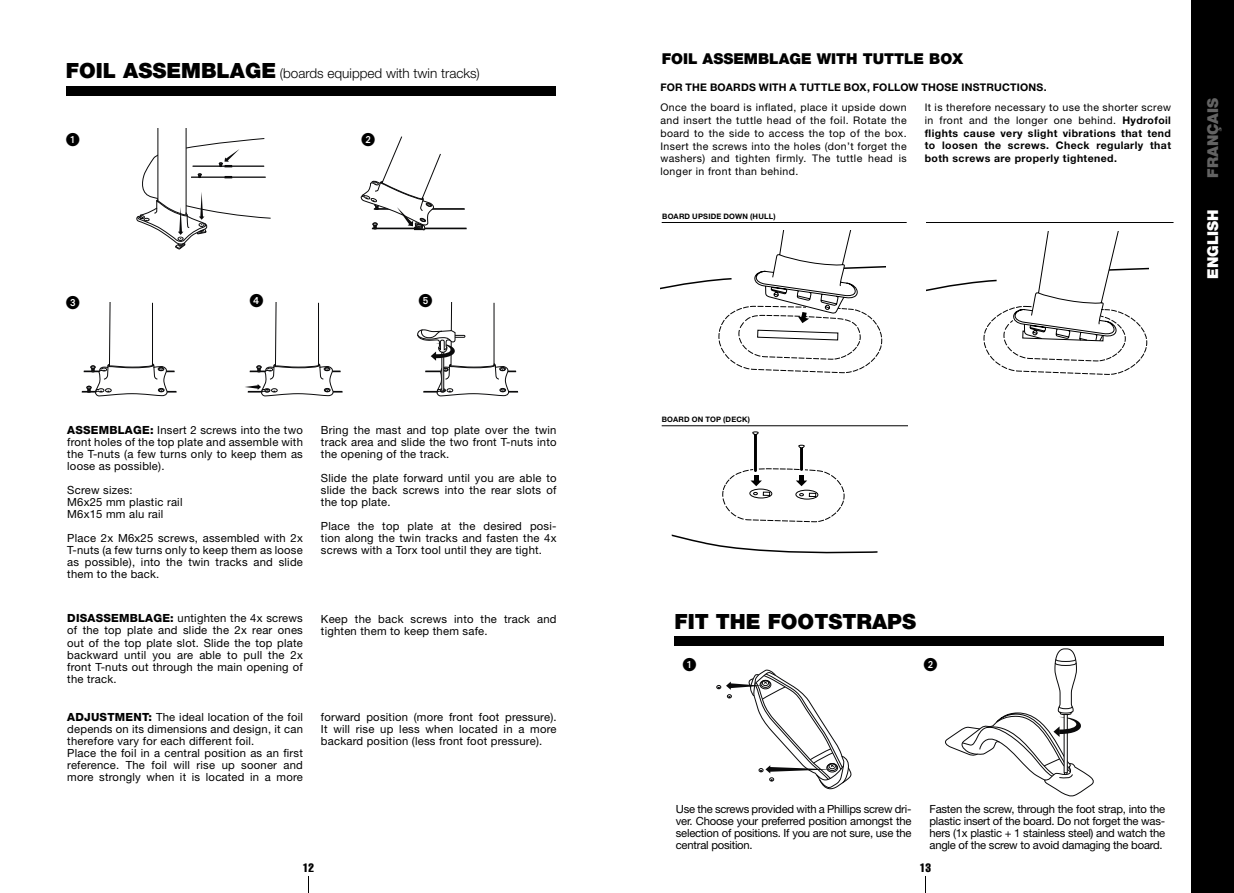
<style>
.page{position:relative;width:1234px;height:893px;background:#fff}
.page>*{position:absolute;margin:0;border:0;box-sizing:border-box;transform-origin:0 0}
.t1{font:900 21px "Helvetica Neue LT Std";color:#000}
.t2{font:900 15px "Helvetica Neue LT Std";color:#000}
.t3{font:900 15px "Helvetica Neue LT Std";color:#636363}
.t4{font:900 15px "Helvetica Neue LT Std";color:#fff}
.t5{font:300 13.5px "Helvetica Neue LT Std";color:#000}
.t6{font:13.5px "Abacus Two SSK";color:#000}
.t7{font:extra-condensed 12px "Helvetica";color:#000}
.t8{font:11.25px/12px "Helvetica Neue LT Std";letter-spacing:.02em;color:#000;text-align:justify}
.t9{font:700 10.5px/12.8px "Helvetica Neue LT Std";letter-spacing:.025em;color:#000;text-align:justify}
.t10{font:10.5px/12.8px "Helvetica Neue LT Std";letter-spacing:.04em;color:#000;text-align:justify}
.t11{font:700 7.5px "Helvetica Neue LT Std";letter-spacing:.03em;color:#000}
.s1{font-weight:900;font-size:21px}
.s2{font-weight:400}
.s3{font-weight:800}
</style>
<div class="page">
<div style="left:1191px;top:0;width:42px;height:893px;background:#000"></div>
<svg style="left:308px;top:876px;width:1px;height:17px"></svg>
<svg style="left:925px;top:876px;width:1px;height:17px"></svg>
<div style="left:674px;top:636px;width:489px;height:9px;background:#000"></div>
<svg style="left:716px;top:669px;width:135px;height:121px"></svg>
<svg style="left:945px;top:648px;width:149px;height:149px"></svg>
<div style="left:66px;top:86px;width:489px;height:10px;background:#000"></div>
<svg style="left:136px;top:129px;width:134px;height:120px"></svg>
<hr style="left:248px;top:391px;width:94px;height:2px;background:#0a0a0b">
<hr style="left:249px;top:371px;width:91px;height:1px;background:#0a0a0b">
<svg style="left:245px;top:303px;width:88px;height:93px"></svg>
<hr style="left:82px;top:391px;width:95px;height:2px;background:#0a0a0b">
<hr style="left:84px;top:371px;width:91px;height:1px;background:#0a0a0b">
<svg style="left:87px;top:303px;width:80px;height:93px"></svg>
<hr style="left:423px;top:391px;width:95px;height:2px;background:#0a0a0b">
<hr style="left:425px;top:371px;width:91px;height:1px;background:#0a0a0b">
<svg style="left:417px;top:303px;width:92px;height:93px"></svg>
<hr style="left:372px;top:228px;width:94px;height:1px;background:#0a0a0b">
<hr style="left:373px;top:208px;width:91px;height:2px;background:#0a0a0b">
<svg style="left:360px;top:136px;width:81px;height:95px"></svg>
<hr style="left:661px;top:425px;width:246px;height:1px;background:#000">
<hr style="left:661px;top:222px;width:245px;height:1px;background:#000">
<hr style="left:925px;top:222px;width:248px;height:1px;background:#000">
<svg style="left:660px;top:231px;width:225px;height:142px"></svg>
<svg style="left:926px;top:231px;width:221px;height:144px"></svg>
<svg style="left:671px;top:432px;width:207px;height:122px"></svg>
<p class="t5" style="left:66px;top:65px;width:415px"><span class="s1">FOIL ASSEMBLAGE</span> (boards equipped with twin tracks)</p>
<p class="t6" style="left:66px;top:132px;width:16px">1</p>
<p class="t6" style="left:66px;top:295px;width:16px">3</p>
<p class="t6" style="left:361px;top:132px;width:16px">2</p>
<p class="t6" style="left:250px;top:293px;width:16px">4</p>
<p class="t6" style="left:419px;top:293px;width:16px">5</p>
<h2 class="t2" style="left:661px;top:50px;width:303px">FOIL ASSEMBLAGE WITH TUTTLE BOX</h2>
<p class="t9" style="left:660px;top:80px;width:388px">FOR THE BOARDS WITH A TUTTLE BOX, FOLLOW THOSE INSTRUCTIONS.</p>
<p class="t10" style="left:660px;top:101px;width:248px">Once the board is inflated, place it upside down and insert the tuttle head of the foil. Rotate the board to the side to access the top of the box.<br>Insert the screws into the holes (don’t forget the washers) and tighten firmly. The tuttle head is longer in front than behind.</p>
<p class="t9" style="left:924px;top:101px;width:248px"><span class="s2">It is therefore necessary to use the shorter screw in front and the longer one behind.</span> Hydrofoil flights cause very slight vibrations that tend to loosen the screws. Check regularly that both screws are properly tightened.</p>
<p class="t11" style="left:662px;top:211px;width:115px">BOARD UPSIDE DOWN (HULL)</p>
<h2 class="t3" style="left:1203px;top:178px;width:81px;rotate:-90deg">FRANÇAIS</h2>
<h2 class="t4" style="left:1203px;top:279px;width:71px;rotate:-90deg">ENGLISH</h2>
<p class="t8" style="left:67px;top:424px;width:237px"><span class="s3">ASSEMBLAGE:</span> Insert 2 screws into the two front holes of the top plate and assemble with the T-nuts (a few turns only to keep them as loose as possible).</p>
<p class="t8" style="left:67px;top:484px;width:117px;text-align:left">Screw sizes:<br>M6x25 mm plastic rail<br>M6x15 mm alu rail</p>
<p class="t8" style="left:67px;top:532px;width:237px">Place 2x M6x25 screws, assembled with 2x T-nuts (a few turns only to keep them as loose as possible), into the twin tracks and slide them to the back.</p>
<p class="t8" style="left:321px;top:424px;width:237px">Bring the mast and top plate over the twin track area and slide the two front T-nuts into the opening of the track.</p>
<p class="t8" style="left:321px;top:472px;width:237px">Slide the plate forward until you are able to slide the back screws into the rear slots of the top plate.</p>
<p class="t8" style="left:321px;top:520px;width:237px">Place the top plate at the desired posi&shy;tion along the twin tracks and fasten the 4x screws with a Torx tool until they are tight.</p>
<p class="t8" style="left:67px;top:612px;width:237px"><span class="s3">DISASSEMBLAGE:</span> untighten the 4x screws of the top plate and slide the 2x rear ones out of the top plate slot. Slide the top plate backward until you are able to pull the 2x front T-nuts out through the main opening of the track.</p>
<p class="t8" style="left:321px;top:612px;width:237px">Keep the back screws into the track and tighten them to keep them safe.</p>
<p class="t8" style="left:67px;top:711px;width:237px;text-align:left"><span class="s3">ADJUSTMENT:</span> The ideal location of the foil depends on its dimensions and design, it can therefore vary for each different foil.<br>Place the foil in a central position as an first reference. The foil will rise up sooner and more strongly when it is located in a more</p>
<p class="t8" style="left:321px;top:711px;width:237px">forward position (more front foot pressure).<br>It will rise up less when located in a more backard position (less front foot pressure).</p>
<p class="t11" style="left:661px;top:415px;width:90px">BOARD ON TOP (DECK)</p>
<h1 class="t1" style="left:674px;top:608px;width:243px">FIT THE FOOTSTRAPS</h1>
<p class="t6" style="left:682px;top:657px;width:16px">1</p>
<p class="t6" style="left:923px;top:657px;width:16px">2</p>
<p class="t8" style="left:675px;top:803px;width:237px">Use the screws provided with a Phillips screw dri&shy;ver. Choose your preferred position amongst the selection of positions. If you are not sure, use the central position.</p>
<p class="t8" style="left:929px;top:803px;width:237px">Fasten the screw, through the foot strap, into the plastic insert of the board. Do not forget the was&shy;hers (1x plastic + 1 stainless steel) and watch the angle of the screw to avoid damaging the board.</p>
<p class="t7" style="left:303px;top:860px;width:13px">12</p>
<p class="t7" style="left:919px;top:860px;width:13px">13</p>
</div>
